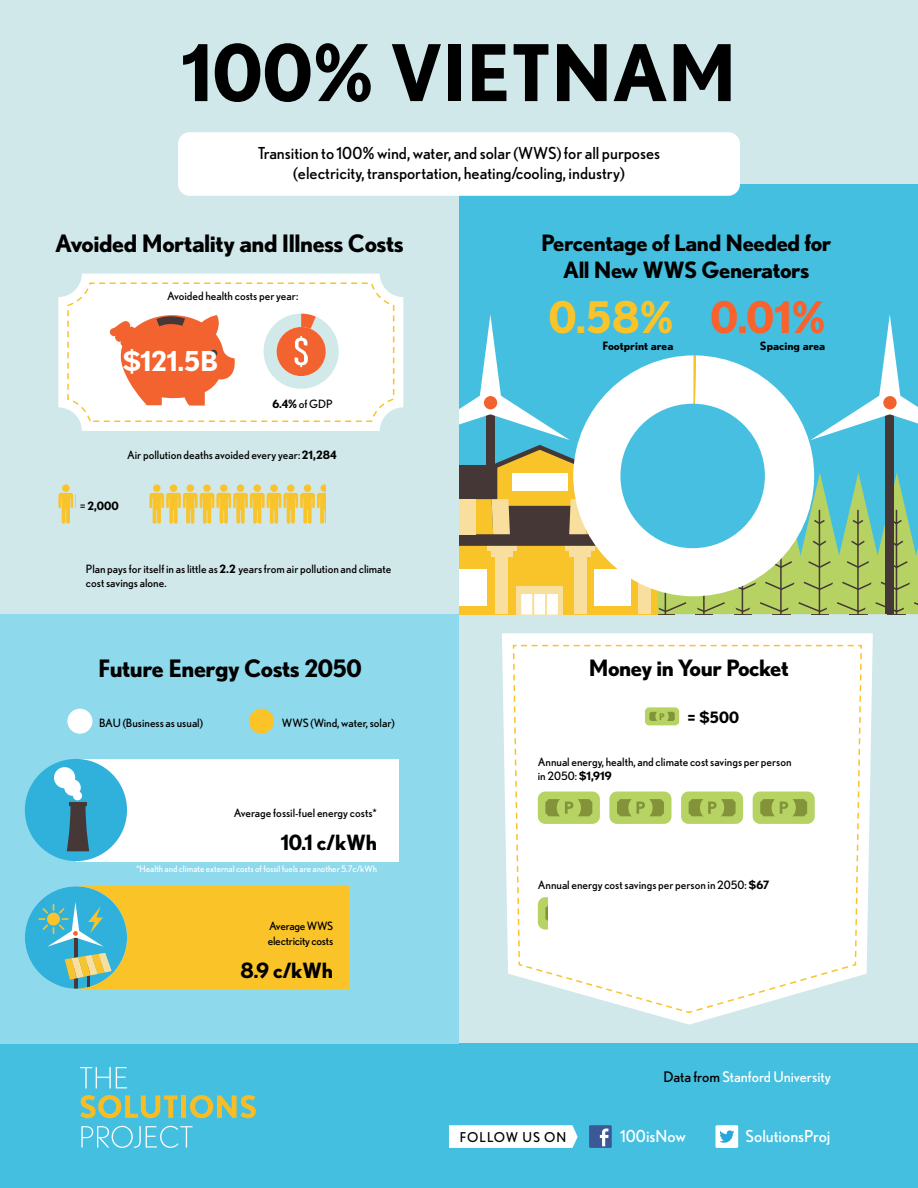
<style>
.page{position:relative;width:918px;height:1188px;background:#fff}
.page>*{position:absolute;margin:0;border:0;box-sizing:border-box;transform-origin:0 0}
.t1{font:700 78px "Nobel";color:#000}
.t2{font:700 43.5px "Nobel";color:#fa612b}
.t3{font:700 43.5px "Nobel";color:#fac429}
.t4{font:700 27.45px "Nobel";color:#fff}
.t5{font:700 24px "Nobel";letter-spacing:-.02em;color:#000}
.t6{font:700 22.5px/27px "Nobel";letter-spacing:-.02em;color:#000;text-align:center}
.t7{font:700 21px "Nobel";letter-spacing:-.02em;color:#000}
.t8{font:16.5px/19.8px "Nobel";color:#000;text-align:center}
.t9{font:16.5px "Nobel";color:#fff}
.t10{font:700 15.6px "Nobel";color:#000}
.t11{font:14.7px "Nobel";color:#fff}
.t12{font:13.5px "Nobel";letter-spacing:.08em;color:#000}
.t13{font:11.55px/13.8px "Nobel";color:#000}
.t14{font:700 11.55px "Nobel";color:#000}
.t15{font:11.55px/15px "Nobel";letter-spacing:-.02em;color:#000}
.t16{font:700 9.15px "Nobel";color:#829339}
.t17{font:9px "Nobel";color:#fff}
.s1{font-weight:700}
.s2{font-weight:400}
.s3{color:#000}
</style>
<div class="page">
<div style="left:0;top:0;width:918px;height:1043px;background:#d1e8eb"></div>
<div style="left:0;top:1043px;width:918px;height:145px;background:#45bfe0"></div>
<svg style="left:80px;top:1067px;width:47px;height:21px"></svg>
<svg style="left:80px;top:1095px;width:98px;height:23px"></svg>
<div style="left:181px;top:1095px;width:5px;height:23px;background:#f7bd26"></div>
<svg style="left:190px;top:1095px;width:66px;height:23px"></svg>
<svg style="left:81px;top:1126px;width:112px;height:22px"></svg>
<svg style="left:449px;top:1125px;width:129px;height:23px;background:#f8fcfd"></svg>
<div style="left:589px;top:1125px;width:23px;height:23px;background:#3b5996"></div>
<svg style="left:600px;top:1129px;width:9px;height:17px"></svg>
<div style="left:716px;top:1125px;width:22px;height:23px;background:#fff;border-radius:2px"></div>
<svg style="left:719px;top:1130px;width:15px;height:13px"></svg>
<div style="left:0;top:614px;width:459px;height:429px;background:#8fd9ed"></div>
<div style="left:67px;top:709px;width:25px;height:25px;background:#fff;border-radius:50%"></div>
<div style="left:249px;top:709px;width:25px;height:25px;background:#fac429;border-radius:50%"></div>
<svg style="left:502px;top:633px;width:371px;height:392px;fill:#fff"></svg>
<div style="left:58px;top:274px;width:345px;height:157px;background:#fff;border-radius:24px"></div>
<div style="left:67px;top:282px;width:327px;height:140px;border:2px dashed #f9c42b;border-radius:22px"></div>
<svg style="left:109px;top:315px;width:126px;height:91px"></svg>
<svg style="left:264px;top:314px;width:75px;height:75px"></svg>
<svg style="left:149px;top:484px;width:176px;height:40px"></svg>
<svg style="left:58px;top:493px;width:15px;height:31px"></svg>
<div style="left:62px;top:484px;width:8px;height:8px;background:#f9c42b;border-radius:50%"></div>
<div style="left:76px;top:759px;width:323px;height:102px;background:#fff"></div>
<div style="left:25px;top:759px;width:102px;height:102px;background:#30b1dc;border-radius:50%"></div>
<svg style="left:67px;top:805px;width:22px;height:46px"></svg>
<hr style="left:69px;top:802px;width:18px;height:3px;background:#453837">
<div style="left:54px;top:767px;width:21px;height:21px;background:#fff;border-radius:50%"></div>
<div style="left:64px;top:779px;width:17px;height:17px;background:#fff;border-radius:50%"></div>
<div style="left:73px;top:791px;width:9px;height:9px;background:#fff;border-radius:50%"></div>
<div style="left:76px;top:886px;width:273px;height:102px;background:#fac429"></div>
<svg style="left:512px;top:645px;width:351px;height:368px;background:#f7f9f1"></svg>
<div style="left:459px;top:185px;width:459px;height:429px;background:#45bfe0"></div>
<div style="left:178px;top:132px;width:562px;height:64px;background:#fff;border-radius:12px"></div>
<svg style="left:459px;top:315px;width:459px;height:299px"></svg>
<div style="left:620px;top:404px;width:145px;height:144px;background:#46bfe1;border-radius:50%"></div>
<div style="left:25px;top:886px;width:102px;height:103px;background:#30b1dc;border-radius:50%"></div>
<hr style="left:74px;top:926px;width:3px;height:63px;background:#453837">
<svg style="left:42px;top:953px;width:70px;height:36px"></svg>
<svg style="left:38px;top:902px;width:66px;height:45px"></svg>
<h1 class="t1" style="left:182px;top:26px;width:556px">100% VIETNAM</h1>
<h3 class="t8" style="left:258px;top:143px;width:404px">Transition to 100% wind, water, and solar (WWS) for all purposes (electricity, transportation, heating/cooling, industry)</h3>
<h3 class="t5" style="left:55px;top:229px;width:350px">Avoided Mortality and Illness Costs</h3>
<h3 class="t6" style="left:541px;top:229px;width:292px">Percentage of Land Needed for<br>All New WWS Generators</h3>
<p class="t13" style="left:167px;top:289px;width:133px">Avoided health costs per year:</p>
<h3 class="t4" style="left:122px;top:344px;width:98px">$121.5B</h3>
<p class="t13" style="left:272px;top:397px;width:62px"><span class="s1">6.4%</span> of GDP</p>
<p class="t13" style="left:127px;top:448px;width:211px">Air pollution deaths avoided every year: <span class="s1">21,284</span></p>
<p class="t14" style="left:80px;top:499px;width:40px"><span class="s2">=</span> 2,000</p>
<p class="t13" style="left:86px;top:562px;width:307px">Plan pays for itself in as little as <span class="s1">2.2</span> years from air pollution and climate cost savings alone.</p>
<h2 class="t3" style="left:549px;top:291px;width:126px">0.58%</h2>
<p class="t14" style="left:602px;top:339px;width:73px">Footprint area</p>
<h2 class="t2" style="left:711px;top:291px;width:116px">0.01%</h2>
<p class="t14" style="left:760px;top:339px;width:67px">Spacing area</p>
<h3 class="t5" style="left:98px;top:654px;width:265px">Future Energy Costs 2050</h3>
<h3 class="t6" style="left:589px;top:654px;width:202px">Money in Your Pocket</h3>
<p class="t13" style="left:99px;top:716px;width:105px">BAU (Business as usual)</p>
<p class="t13" style="left:282px;top:716px;width:114px">WWS (Wind, water, solar)</p>
<p class="t13" style="left:234px;top:806px;width:145px">Average fossil-fuel energy costs*</p>
<h3 class="t7" style="left:281px;top:830px;width:98px">10.1 c/kWh</h3>
<p class="t17" style="left:136px;top:863px;width:242px">*Health and climate external costs of fossil fuels are another 5.7c/kWh</p>
<p class="t15" style="left:268px;top:918px;width:67px">Average WWS electricity costs</p>
<h3 class="t7" style="left:240px;top:958px;width:94px">8.9 c/kWh</h3>
<p class="t16" style="left:659px;top:711px;width:7px">P</p>
<h3 class="t10" style="left:687px;top:708px;width:53px">= $500</h3>
<p class="t13" style="left:538px;top:755px;width:255px">Annual energy, health, and climate cost savings per person in 2050: <span class="s1">$1,919</span></p>
<p class="t13" style="left:538px;top:878px;width:233px">Annual energy cost savings per person in 2050: <span class="s1">$67</span></p>
<p class="t11" style="left:664px;top:1068px;width:169px"><span class="s3">Data from</span> Stanford University</p>
<p class="t12" style="left:460px;top:1129px;width:108px">FOLLOW US ON</p>
<h3 class="t9" style="left:620px;top:1126px;width:67px">100isNow</h3>
<h3 class="t9" style="left:746px;top:1126px;width:86px">SolutionsProj</h3>
</div>
